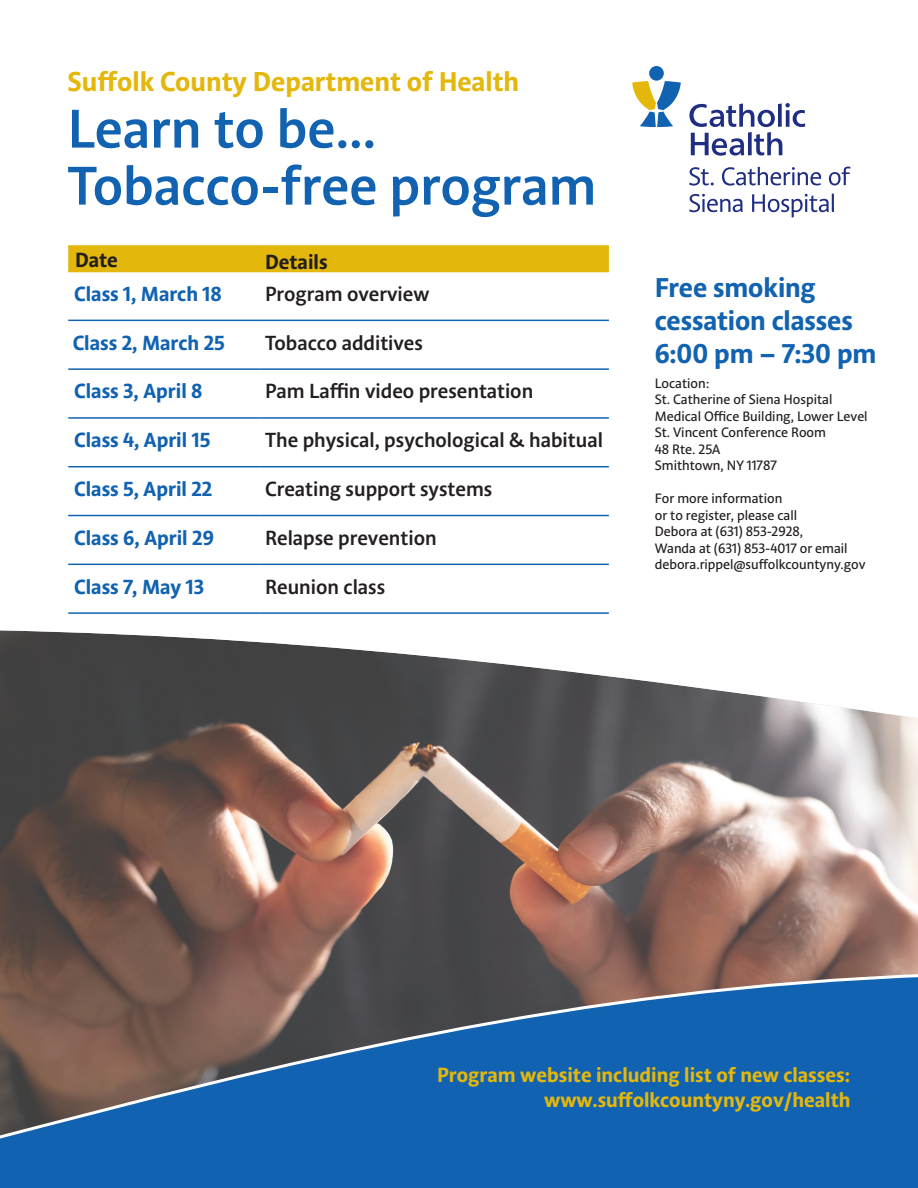
<style>
.page{position:relative;width:918px;height:1188px;background:#fff}
.page>*{position:absolute;margin:0;border:0;box-sizing:border-box;transform-origin:0 0}
.t1{font:600 54px/57px "Acorde";color:#1162b0}
.t2{font:700 27px/33px "Acorde";letter-spacing:-.005em;color:#1162b0}
.t3{font:700 27px "Acorde";color:#e4b70c}
.t4{font:600 20.25px "Acorde";color:#231f20}
.t5{font:700 20.25px "Acorde";color:#1162b0}
.t6{font:700 20.25px/24.8px "Acorde";color:#e4b70c;text-align:right}
.t7{font:700 20.25px "Acorde";color:#231f20}
.t8{font:500 13.5px/16.5px "Acorde";color:#231f20}
</style>
<div class="page">
<svg style="left:0;top:630px;width:918px;height:342px;background:#867570"></svg>
<svg style="left:0;top:972px;width:918px;height:216px;background:#2f6194"></svg>
<div style="left:68px;top:247px;width:541px;height:24px;background:#e4b70c"></div>
<hr style="left:68px;top:320px;width:191px;height:1px;background:#1162b0">
<hr style="left:259px;top:320px;width:350px;height:1px;background:#1162b0">
<hr style="left:68px;top:368px;width:191px;height:2px;background:#1162b0">
<hr style="left:259px;top:368px;width:350px;height:2px;background:#1162b0">
<hr style="left:68px;top:417px;width:191px;height:2px;background:#1162b0">
<hr style="left:259px;top:417px;width:350px;height:2px;background:#1162b0">
<hr style="left:68px;top:466px;width:191px;height:1px;background:#1162b0">
<hr style="left:259px;top:466px;width:350px;height:1px;background:#1162b0">
<hr style="left:68px;top:515px;width:191px;height:1px;background:#1162b0">
<hr style="left:259px;top:515px;width:350px;height:1px;background:#1162b0">
<hr style="left:68px;top:564px;width:191px;height:1px;background:#1162b0">
<hr style="left:259px;top:564px;width:350px;height:1px;background:#1162b0">
<hr style="left:68px;top:612px;width:191px;height:2px;background:#1162b0">
<hr style="left:259px;top:612px;width:350px;height:2px;background:#1162b0">
<hr style="left:68px;top:245px;width:191px;height:2px;background:#e4b70c">
<hr style="left:259px;top:245px;width:350px;height:2px;background:#e4b70c">
<hr style="left:68px;top:271px;width:191px;height:1px;background:#e4b70c">
<hr style="left:259px;top:271px;width:350px;height:1px;background:#e4b70c">
<svg style="left:689px;top:103px;width:116px;height:53px"></svg>
<svg style="left:632px;top:81px;width:49px;height:46px"></svg>
<div style="left:649px;top:66px;width:15px;height:15px;background:#1162b0;border-radius:50%"></div>
<svg style="left:689px;top:167px;width:25px;height:19px"></svg>
<svg style="left:722px;top:167px;width:99px;height:19px"></svg>
<svg style="left:829px;top:167px;width:21px;height:18px"></svg>
<svg style="left:689px;top:194px;width:54px;height:18px"></svg>
<svg style="left:752px;top:194px;width:82px;height:23px"></svg>
<h2 class="t3" style="left:68px;top:65px;width:453px">Suffolk County Department of Health</h2>
<h1 class="t1" style="left:68px;top:103px;width:530px">Learn to be…<br>Tobacco-free program</h1>
<h3 class="t7" style="left:75px;top:248px;width:44px">Date</h3>
<h3 class="t7" style="left:265px;top:249px;width:64px">Details</h3>
<h3 class="t5" style="left:74px;top:281px;width:149px">Class 1, March 18</h3>
<h3 class="t4" style="left:265px;top:282px;width:166px">Program overview</h3>
<h3 class="t5" style="left:73px;top:330px;width:154px">Class 2, March 25</h3>
<h3 class="t4" style="left:265px;top:330px;width:159px">Tobacco additives</h3>
<h3 class="t5" style="left:74px;top:379px;width:130px">Class 3, April 8</h3>
<h3 class="t4" style="left:265px;top:379px;width:270px">Pam Laffin video presentation</h3>
<h3 class="t5" style="left:74px;top:428px;width:138px">Class 4, April 15</h3>
<h3 class="t4" style="left:265px;top:428px;width:339px">The physical, psychological &amp; habitual</h3>
<h3 class="t5" style="left:74px;top:477px;width:140px">Class 5, April 22</h3>
<h3 class="t4" style="left:265px;top:477px;width:229px">Creating support systems</h3>
<h3 class="t5" style="left:74px;top:525px;width:141px">Class 6, April 29</h3>
<h3 class="t4" style="left:265px;top:526px;width:173px">Relapse prevention</h3>
<h3 class="t5" style="left:74px;top:574px;width:131px">Class 7, May 13</h3>
<h3 class="t4" style="left:265px;top:574px;width:122px">Reunion class</h3>
<h2 class="t2" style="left:655px;top:272px;width:223px">Free smoking cessation classes<br>6:00 pm – 7:30 pm</h2>
<p class="t8" style="left:655px;top:376px;width:214px">Location:<br>St. Catherine of Siena Hospital<br>Medical Office Building, Lower Level<br>St. Vincent Conference Room<br>48 Rte. 25A<br>Smithtown, NY 11787</p>
<p class="t8" style="left:655px;top:491px;width:212px">For more information<br>or to register, please call<br>Debora at (631) 853-2928,<br>Wanda at (631) 853-4017 or email debora.rippel@suffolkcountyny.gov</p>
<h3 class="t6" style="left:437px;top:1064px;width:415px">Program website including list of new classes: www.suffolkcountyny.gov/health</h3>
</div>
